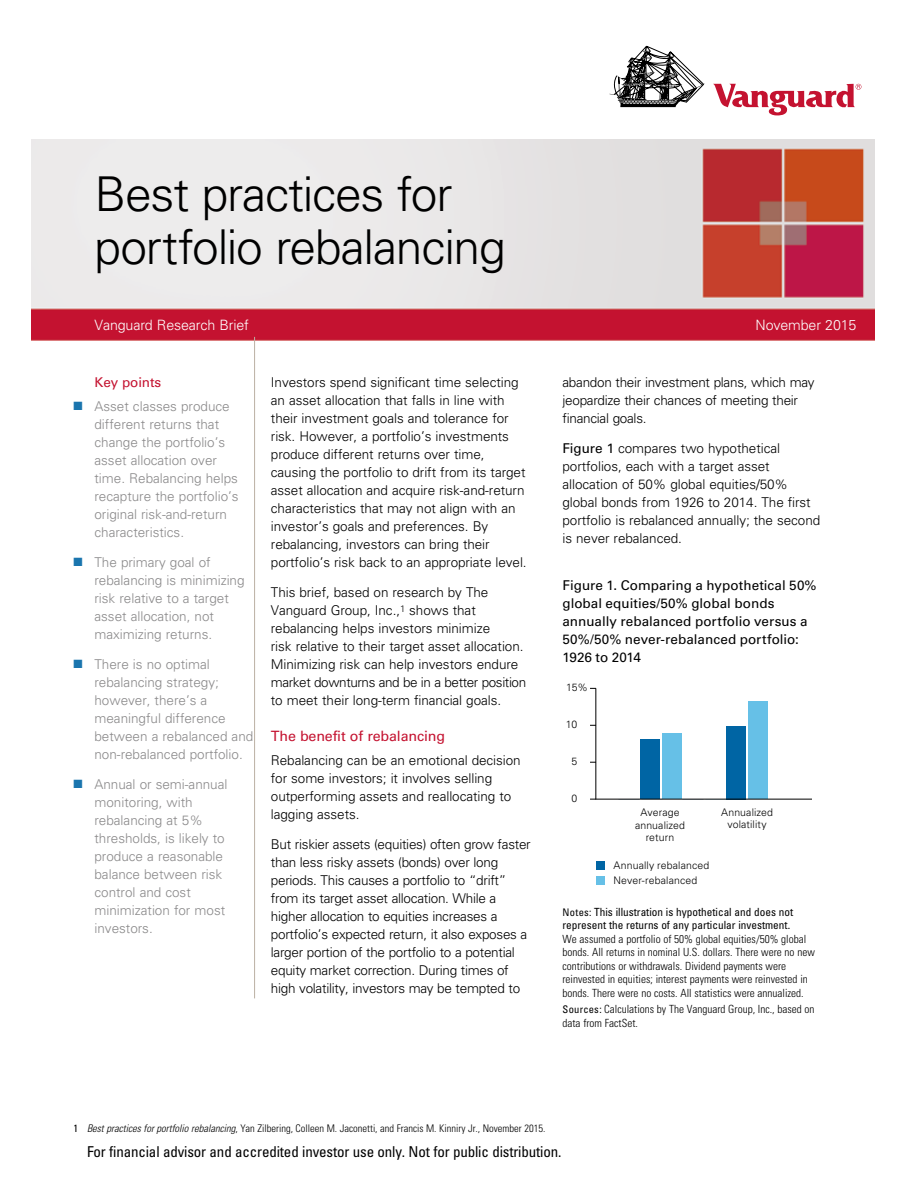
<style>
.page{position:relative;width:918px;height:1188px;background:#fff}
.page>*{position:absolute;margin:0;border:0;box-sizing:border-box;transform-origin:0 0}
.t1{font:300 48px/52.5px "Univers LT Std";letter-spacing:-.025em;color:#000}
.t2{font:condensed 15px "Univers LT Std";letter-spacing:-.01em;color:#000}
.t3{font:300 14.25px "Univers LT Std";letter-spacing:-.01em;color:#fff}
.t4{font:14.25px "Univers LT Std";letter-spacing:-.01em;color:#c41230}
.t5{font:300 13.5px/18px "Univers LT Std";letter-spacing:-.005em;color:#000}
.t6{font:300 13.5px/18px "Univers LT Std";color:#8a898a}
.t7{font:13.5px/18px "Univers LT Std";color:#000}
.t8{font:13.5px "Univers LT Std";letter-spacing:-.01em;color:#c41230}
.t9{font:300 condensed 11.25px/13.5px "Univers LT Std";color:#000}
.t10{font:condensed 11.25px/13.5px "Univers LT Std";color:#000}
.t11{font:300 condensed 10.5px "Univers LT Std";color:#000}
.t12{font:300 10.5px/12.6px "Univers LT Std";letter-spacing:.01em;color:#000;text-align:center}
.s1{color:#1a75ae}
.s2{font-weight:400}
.s3{font-size:10.5px}
.s4{font-weight:400;font-size:10.5px}
.s5{font-style:italic}
</style>
<div class="page">
<svg style="left:609px;top:46px;width:96px;height:61px"></svg>
<svg style="left:713px;top:84px;width:148px;height:31px"></svg>
<img style="left:32px;top:140px;width:843px;height:200px">
<hr style="left:254px;top:337px;width:1px;height:661px;background:#bbb0a3">
<hr style="left:596px;top:688px;width:1px;height:111px;background:#000">
<div style="left:748px;top:702px;width:20px;height:97px;background:#66c0e7"></div>
<div style="left:726px;top:726px;width:20px;height:73px;background:#0065a4"></div>
<div style="left:662px;top:733px;width:20px;height:66px;background:#66c0e7"></div>
<div style="left:640px;top:739px;width:20px;height:60px;background:#0065a4"></div>
<div style="left:596px;top:861px;width:9px;height:9px;background:#0065a4"></div>
<div style="left:596px;top:876px;width:9px;height:9px;background:#66c0e7"></div>
<hr style="left:596px;top:799px;width:216px;height:1px;background:#000">
<h1 class="t1" style="left:94px;top:168px;width:413px">Best practices for portfolio rebalancing</h1>
<p class="t3" style="left:94px;top:316px;width:156px">Vanguard Research Brief</p>
<p class="t3" style="left:756px;top:316px;width:102px">November 2015</p>
<p class="t8" style="left:95px;top:374px;width:68px">Key points</p>
<p class="t6" style="left:95px;top:397px;width:146px;text-indent:-21px"><span class="s1">■</span> Asset classes produce different returns that change the portfolio’s asset allocation over time. Rebalancing helps recapture the portfolio’s original risk-and-return characteristics.</p>
<p class="t6" style="left:95px;top:553px;width:152px;text-indent:-21px"><span class="s1">■</span> The primary goal of rebalancing is minimizing risk relative to a target asset allocation, not maximizing returns.</p>
<p class="t6" style="left:95px;top:655px;width:160px;text-indent:-21px"><span class="s1">■</span> There is no optimal rebalancing strategy; however, there’s a meaningful difference between a rebalanced and non-rebalanced portfolio.</p>
<p class="t6" style="left:95px;top:775px;width:135px;text-indent:-21px"><span class="s1">■</span> Annual or semi-annual monitoring, with rebalancing at 5% thresholds, is likely to produce a reasonable balance between risk control and cost minimization for most investors.</p>
<p class="t5" style="left:271px;top:373px;width:257px">Investors spend significant time selecting an asset allocation that falls in line with their investment goals and tolerance for risk. However, a portfolio’s investments produce different returns over time, causing the portfolio to drift from its target asset allocation and acquire risk-and-return characteristics that may not align with an investor’s goals and preferences. By rebalancing, investors can bring their portfolio’s risk back to an appropriate level.</p>
<p class="t5" style="left:271px;top:583px;width:257px">This brief, based on research by The Vanguard Group, Inc.,<sup>1</sup> shows that rebalancing helps investors minimize<br>risk relative to their target asset allocation.<br>Minimizing risk can help investors endure market downturns and be in a better position to meet their long-term financial goals.</p>
<p class="t4" style="left:271px;top:728px;width:176px">The benefit of rebalancing</p>
<p class="t5" style="left:271px;top:751px;width:251px">Rebalancing can be an emotional decision for some investors; it involves selling outperforming assets and reallocating to lagging assets.</p>
<p class="t5" style="left:271px;top:835px;width:261px">But riskier assets (equities) often grow faster than less risky assets (bonds) over long periods. This causes a portfolio to “drift” from its target asset allocation. While a higher allocation to equities increases a portfolio’s expected return, it also exposes a larger portion of the portfolio to a potential equity market correction. During times of high volatility, investors may be tempted to</p>
<p class="t5" style="left:562px;top:373px;width:254px">abandon their investment plans, which may jeopardize their chances of meeting their financial goals.</p>
<p class="t5" style="left:562px;top:439px;width:259px"><span class="s2">Figure 1</span> compares two hypothetical portfolios, each with a target asset allocation of 50% global equities/50% global bonds from 1926 to 2014. The first portfolio is rebalanced annually; the second is never rebalanced.</p>
<p class="t7" style="left:563px;top:576px;width:256px">Figure 1. Comparing a hypothetical 50% global equities/50% global bonds annually rebalanced portfolio versus a<br>50%/50% never-rebalanced portfolio:<br>1926 to 2014</p>
<p class="t12" style="left:566px;top:681px;width:23px">15%</p>
<p class="t12" style="left:566px;top:718px;width:13px">10</p>
<p class="t12" style="left:572px;top:755px;width:7px">5</p>
<p class="t12" style="left:572px;top:792px;width:7px">0</p>
<p class="t12" style="left:635px;top:806px;width:51px">Average annualized return</p>
<p class="t12" style="left:721px;top:806px;width:53px">Annualized volatility</p>
<p class="t12" style="left:613px;top:858px;width:97px;line-height:15px;text-align:left">Annually rebalanced<br>Never-rebalanced</p>
<p class="t10" style="left:563px;top:905px;width:232px"><span class="s3">Notes:</span> This illustration is hypothetical and does not represent the returns of any particular investment.</p>
<p class="t9" style="left:563px;top:932px;width:254px">We assumed a portfolio of 50% global equities/50% global bonds. All returns in nominal U.S. dollars. There were no new contributions or withdrawals. Dividend payments were reinvested in equities; interest payments were reinvested in bonds. There were no costs. All statistics were annualized.</p>
<p class="t9" style="left:563px;top:1002px;width:254px"><span class="s4">Sources:</span> Calculations by The Vanguard Group, Inc., based on data from FactSet.</p>
<p class="t11" style="left:74px;top:1122px;width:473px"><span class="s2">1</span> <span class="s5">Best practices for portfolio rebalancing</span>, Yan Zilbering, Colleen M. Jaconetti, and Francis M. Kinniry Jr., November 2015.</p>
<p class="t2" style="left:87px;top:1142px;width:476px">For financial advisor and accredited investor use only. Not for public distribution.</p>
</div>
